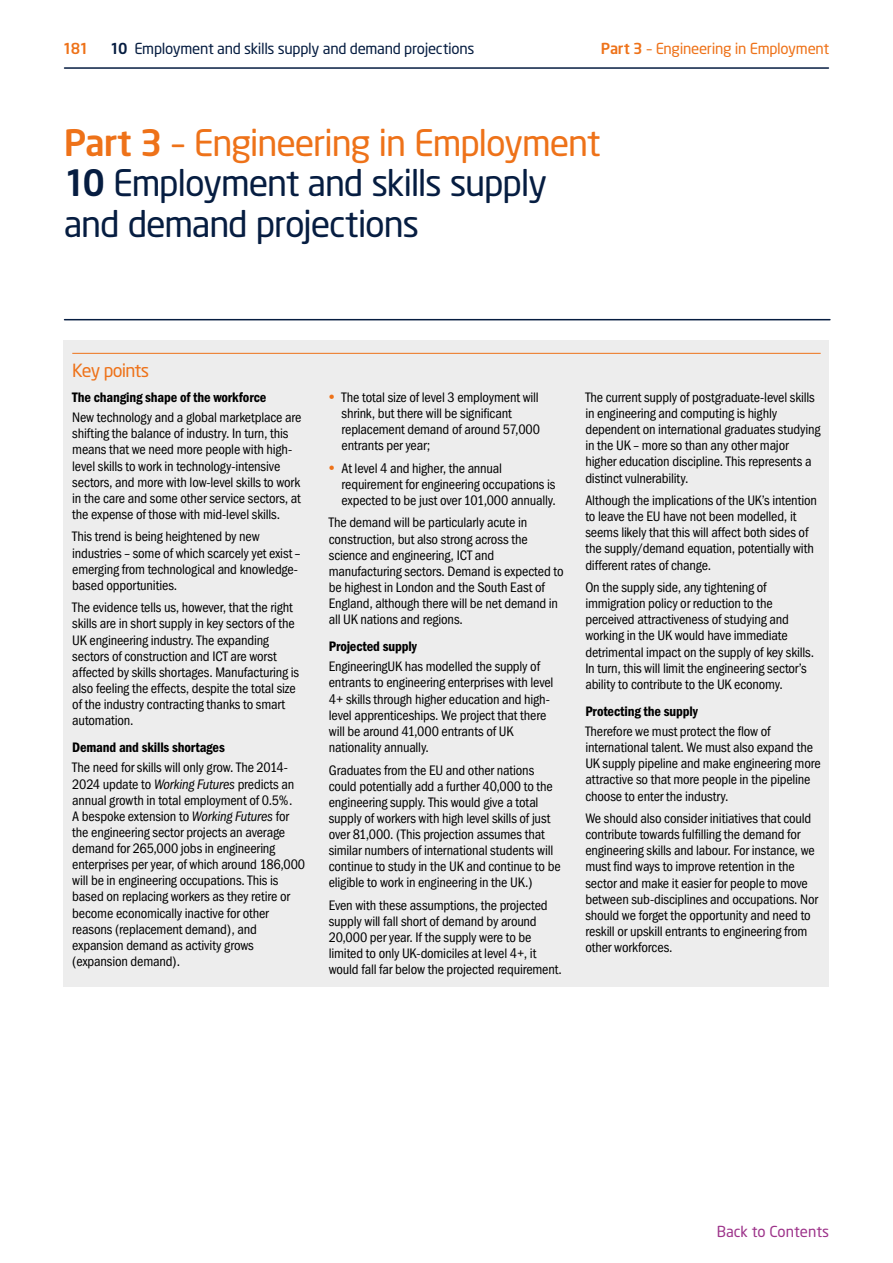
<style>
.page{position:relative;width:893px;height:1263px;background:#fff}
.page>*{position:absolute;margin:0;border:0;box-sizing:border-box;transform-origin:0 0}
.section_title{font:36px/40.5px "Neo Sans";letter-spacing:-.035em;color:#061d41}
.section_title-2{font:36px "Neo Sans";letter-spacing:-.035em;color:#ee7219}
.sub_titles{font:18px "Neo Sans";letter-spacing:-.05em;color:#ee7219}
.t1{font:15px "Neo Sans";letter-spacing:-.02em;color:#061d41}
.t2{font:15px "Neo Sans";letter-spacing:-.02em;color:#ee7219}
.t3{font:15px "Neo Sans";color:#9d338a}
.t4{font:500 15px "Neo Sans";color:#ee7219}
.main_text{font:condensed 14.25px/16.2px "Franklin Gothic";letter-spacing:-.01em;color:#000}
.sub_sub_sub_sub{font:600 condensed 14.25px "Franklin Gothic";letter-spacing:-.01em;color:#000}
.s1{font-weight:500}
.s2{font-style:italic}
.s3{font-family:"Neo Sans";font-weight:300;font-stretch:normal;color:#ee7219}
</style>
<div class="page">
<hr style="left:65px;top:67px;width:763px;height:2px;background:#061d41">
<div style="left:64px;top:340px;width:765px;height:647px;background:#ededed"></div>
<hr style="left:65px;top:319px;width:765px;height:1px;background:#061d41">
<hr style="left:72px;top:353px;width:749px;height:1px;background:#ee7219">
<p class="t4" style="left:63px;top:42px;width:28px">181</p>
<p class="t1" style="left:110px;top:40px;width:366px"><span class="s1">10</span> Employment and skills supply and demand projections</p>
<p class="t2" style="left:601px;top:40px;width:230px"><span class="s1">Part 3</span> – Engineering in Employment</p>
<p class="section_title-2" style="left:64px;top:121px;width:538px"><span class="s1">Part 3</span> – Engineering in Employment</p>
<p class="section_title" style="left:64px;top:162px;width:485px"><span class="s1">10</span> Employment and skills supply and demand projections</p>
<p class="sub_titles" style="left:72px;top:359px;width:79px">Key points</p>
<p class="sub_sub_sub_sub" style="left:72px;top:389px;width:196px">The changing shape of the workforce</p>
<p class="main_text" style="left:72px;top:409px;width:231px">New technology and a global marketplace are shifting the balance of industry. In turn, this means that we need more people with high&shy;level skills to work in technology-intensive sectors, and more with low-level skills to work in the care and some other service sectors, at the expense of those with mid-level skills.</p>
<p class="main_text" style="left:72px;top:529px;width:230px">This trend is being heightened by new industries – some of which scarcely yet exist – emerging from technological and knowledge&shy;based opportunities.</p>
<p class="main_text" style="left:72px;top:600px;width:228px">The evidence tells us, however, that the right skills are in short supply in key sectors of the UK engineering industry. The expanding sectors of construction and ICT are worst affected by skills shortages. Manufacturing is also feeling the effects, despite the total size of the industry contracting thanks to smart automation.</p>
<p class="sub_sub_sub_sub" style="left:72px;top:739px;width:154px">Demand and skills shortages</p>
<p class="main_text" style="left:72px;top:760px;width:234px">The need for skills will only grow. The 2014- 2024 update to <span class="s2">Working Futures</span> predicts an annual growth in total employment of 0.5%.<br>A bespoke extension to <span class="s2">Working Futures</span> for the engineering sector projects an average demand for 265,000 jobs in engineering enterprises per year, of which around 186,000 will be in engineering occupations. This is based on replacing workers as they retire or become economically inactive for other reasons (replacement demand), and expansion demand as activity grows (expansion demand).</p>
<p class="main_text" style="left:342px;top:389px;width:200px;text-indent:-13px"><span class="s3">•</span> The total size of level 3 employment will shrink, but there will be significant replacement demand of around 57,000 entrants per year;</p>
<p class="main_text" style="left:342px;top:460px;width:216px;text-indent:-13px"><span class="s3">•</span> At level 4 and higher, the annual requirement for engineering occupations is expected to be just over 101,000 annually.</p>
<p class="main_text" style="left:329px;top:515px;width:236px">The demand will be particularly acute in construction, but also strong across the science and engineering, ICT and manufacturing sectors. Demand is expected to be highest in London and the South East of England, although there will be net demand in all UK nations and regions.</p>
<p class="sub_sub_sub_sub" style="left:329px;top:638px;width:89px">Projected supply</p>
<p class="main_text" style="left:329px;top:659px;width:226px">EngineeringUK has modelled the supply of entrants to engineering enterprises with level 4+ skills through higher education and high&shy;level apprenticeships. We project that there will be around 41,000 entrants of UK nationality annually.</p>
<p class="main_text" style="left:329px;top:762px;width:233px">Graduates from the EU and other nations could potentially add a further 40,000 to the engineering supply. This would give a total supply of workers with high level skills of just over 81,000. (This projection assumes that similar numbers of international students will continue to study in the UK and continue to be eligible to work in engineering in the UK.)</p>
<p class="main_text" style="left:329px;top:897px;width:235px">Even with these assumptions, the projected supply will fall short of demand by around 20,000 per year. If the supply were to be limited to only UK-domiciles at level 4+, it would fall far below the projected requirement.</p>
<p class="main_text" style="left:585px;top:389px;width:237px">The current supply of postgraduate-level skills in engineering and computing is highly dependent on international graduates studying in the UK – more so than any other major higher education discipline. This represents a distinct vulnerability.</p>
<p class="main_text" style="left:585px;top:492px;width:233px">Although the implications of the UK’s intention to leave the EU have not been modelled, it seems likely that this will affect both sides of the supply/demand equation, potentially with different rates of change.</p>
<p class="main_text" style="left:585px;top:579px;width:230px">On the supply side, any tightening of immigration policy or reduction to the perceived attractiveness of studying and working in the UK would have immediate detrimental impact on the supply of key skills.<br>In turn, this will limit the engineering sector’s ability to contribute to the UK economy.</p>
<p class="sub_sub_sub_sub" style="left:585px;top:703px;width:114px">Protecting the supply</p>
<p class="main_text" style="left:585px;top:723px;width:237px">Therefore we must protect the flow of international talent. We must also expand the UK supply pipeline and make engineering more attractive so that more people in the pipeline choose to enter the industry.</p>
<p class="main_text" style="left:585px;top:810px;width:234px">We should also consider initiatives that could contribute towards fulfilling the demand for engineering skills and labour. For instance, we must find ways to improve retention in the sector and make it easier for people to move between sub-disciplines and occupations. Nor should we forget the opportunity and need to reskill or upskill entrants to engineering from other workforces.</p>
<p class="t3" style="left:717px;top:1222px;width:114px">Back to Contents</p>
</div>
